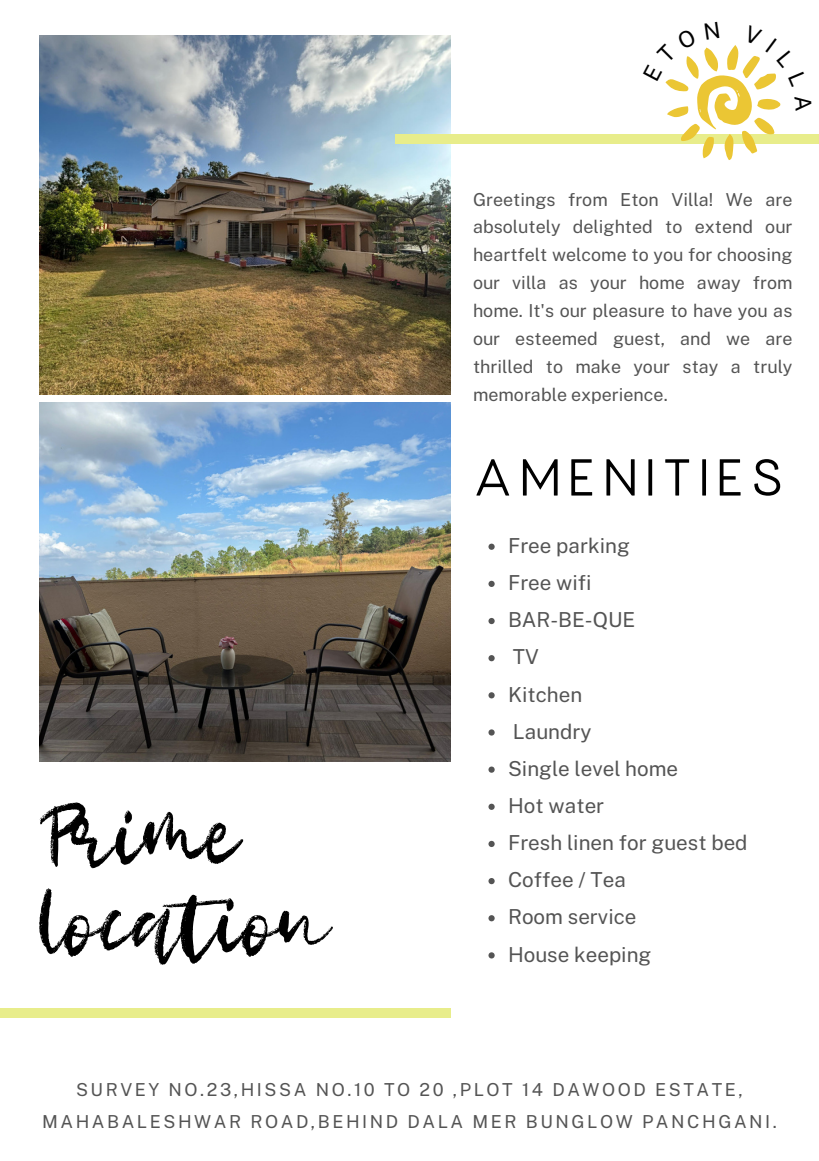
<style>
.page{position:relative;width:819px;height:1161px;background:#fff}
.page>*{position:absolute;margin:0;border:0;box-sizing:border-box;transform-origin:0 0}
.t1{font:101.5px/87.5px "Limestone";color:#000}
.t2{font:50.75px "Charlevoix Pro";letter-spacing:.115em;color:#000}
.t3{font:20.65px/37.1px "Public Sans";color:#545454}
.t4{font:17.85px/28px "Public Sans";letter-spacing:.145em;color:#545454;text-align:justify}
</style>
<div class="page">
<img style="left:39px;top:35px;width:412px;height:359px">
<img style="left:39px;top:402px;width:412px;height:359px">
<div style="left:395px;top:134px;width:424px;height:9px;background:#e8ed8b"></div>
<div style="left:0;top:1008px;width:451px;height:8px;background:#e8ed8b"></div>
<svg style="left:488px;top:543px;width:7px;height:6px"></svg>
<svg style="left:488px;top:580px;width:7px;height:7px"></svg>
<svg style="left:488px;top:618px;width:7px;height:6px"></svg>
<svg style="left:488px;top:655px;width:7px;height:6px"></svg>
<svg style="left:488px;top:692px;width:7px;height:6px"></svg>
<svg style="left:488px;top:729px;width:7px;height:6px"></svg>
<svg style="left:488px;top:766px;width:7px;height:6px"></svg>
<svg style="left:488px;top:803px;width:7px;height:6px"></svg>
<svg style="left:488px;top:840px;width:7px;height:7px"></svg>
<svg style="left:488px;top:878px;width:7px;height:6px"></svg>
<svg style="left:488px;top:915px;width:7px;height:6px"></svg>
<svg style="left:488px;top:952px;width:7px;height:6px"></svg>
<svg style="left:643px;top:45px;width:169px;height:115px"></svg>
<p class="t4" style="left:473px;top:185px;width:321px">Greetings from Eton Villa! We are absolutely delighted to extend our heartfelt welcome to you for choosing our villa as your home away from home. It's our pleasure to have you as our esteemed guest, and we are thrilled to make your stay a truly memorable experience.</p>
<h1 class="t1" style="left:39px;top:794px;width:292px">Prime location</h1>
<h2 class="t2" style="left:473px;top:445px;width:312px">AMENITIES</h2>
<p class="t3" style="left:508px;top:527px;width:123px">Free parking</p>
<p class="t3" style="left:508px;top:564px;width:85px">Free wifi</p>
<p class="t3" style="left:508px;top:601px;width:129px">BAR-BE-QUE</p>
<p class="t3" style="left:513px;top:638px;width:27px">TV</p>
<h3 class="t3" style="left:508px;top:675px;width:76px">Kitchen</h3>
<h2 class="t3" style="left:513px;top:712px;width:80px">Laundry</h2>
<h5 class="t3" style="left:508px;top:749px;width:241px">Single level home<br>Hot water<br>Fresh linen for guest bed<br>Coffee / Tea<br>Room service<br>House keeping</h5>
<p class="t4" style="left:42px;top:1073px;width:736px;line-height:31.8px;text-align:center">SURVEY NO.23,HISSA NO.10 TO 20 ,PLOT 14 DAWOOD ESTATE,<br>MAHABALESHWAR ROAD,BEHIND DALA MER BUNGLOW PANCHGANI.</p>
</div>
